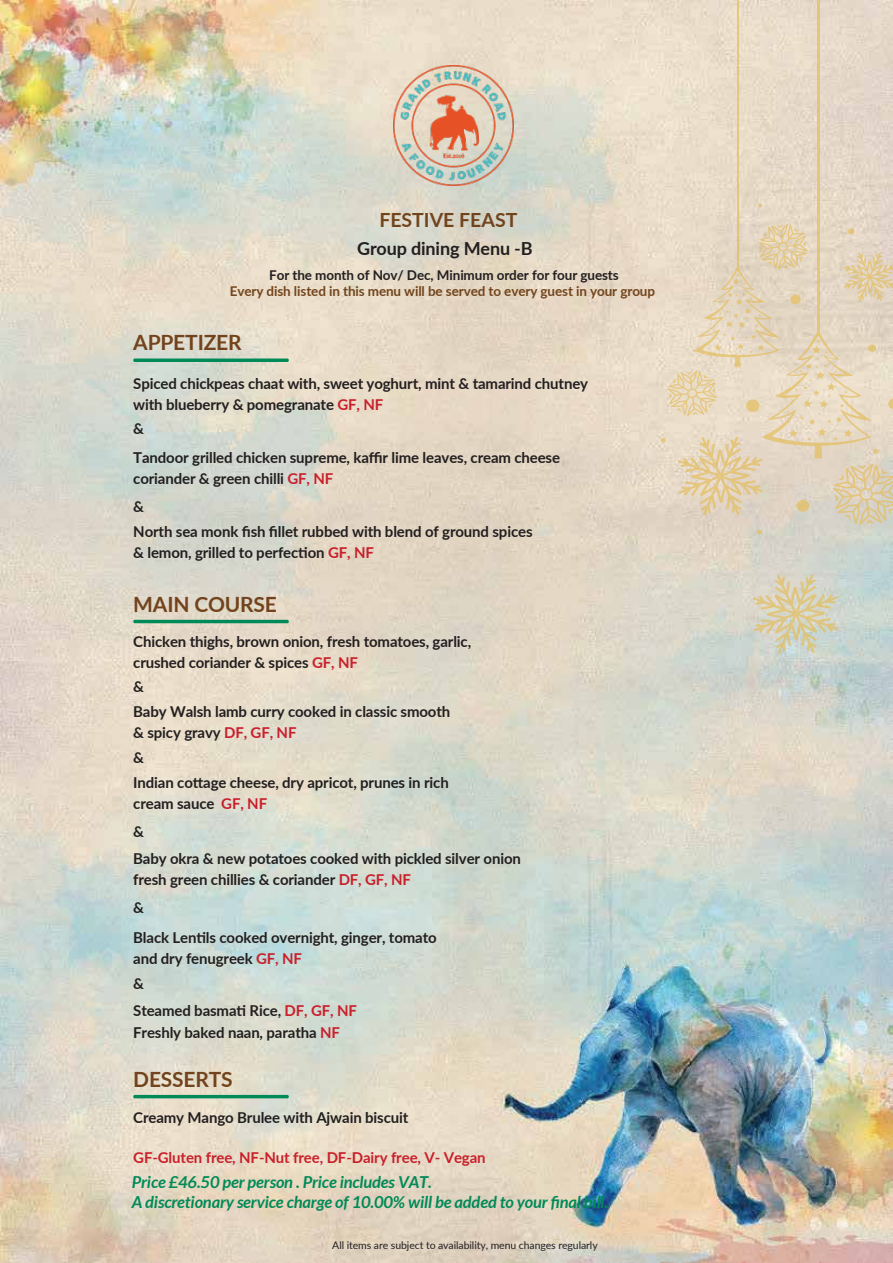
<style>
.page{position:relative;width:893px;height:1263px;background:#fff}
.page>*{position:absolute;margin:0;border:0;box-sizing:border-box;transform-origin:0 0}
.t1{font:700 21px "Lato";letter-spacing:-.01em;color:#72431c}
.t2{font:700 19.5px "Lato";color:#72441d}
.t3{font:700 18px "Lato";letter-spacing:-.01em;color:#231f20}
.t4{font:italic 700 16.5px/19.8px "Lato";letter-spacing:-.01em;color:#008a58}
.t5{font:700 15px/21px "Lato";letter-spacing:-.01em;color:#231f20}
.t6{font:700 15px "Lato";letter-spacing:-.01em;color:#c9202b}
.t7{font:700 13.5px "Lato";letter-spacing:-.01em;color:#72441c}
.t8{font:700 13.5px "Lato";letter-spacing:-.01em;color:#231f20}
.t9{font:10.5px "Lato";letter-spacing:-.01em;color:#231f20}
.s1{color:#c9202b}
</style>
<div class="page">
<img style="left:0;top:1px;width:893px;height:1262px">
<img style="left:393px;top:66px;width:120px;height:120px">
<svg style="left:133px;top:358px;width:156px;height:4px"></svg>
<hr style="left:133px;top:620px;width:156px;height:3px;background:#008a58;border-radius:2px">
<hr style="left:133px;top:1095px;width:156px;height:3px;background:#008a58;border-radius:2px">
<svg style="left:753px;top:574px;width:85px;height:79px;background:#d6d1b6"></svg>
<hr style="left:817px;top:0;width:2px;height:333px;background:#e4be5f">
<hr style="left:737px;top:0;width:1px;height:269px;background:#e4be5f">
<svg style="left:758px;top:204px;width:4px;height:3px"></svg>
<svg style="left:661px;top:224px;width:232px;height:310px;background:#e4d5bd"></svg>
<h2 class="t2" style="left:379px;top:206px;width:140px">FESTIVE FEAST</h2>
<p class="t3" style="left:357px;top:235px;width:177px">Group dining Menu -B</p>
<p class="t8" style="left:269px;top:265px;width:351px">For the month of Nov/ Dec, Minimum order for four guests</p>
<p class="t7" style="left:230px;top:281px;width:427px">Every dish listed in this menu will be served to every guest in your group</p>
<h1 class="t1" style="left:133px;top:326px;width:110px">APPETIZER</h1>
<p class="t5" style="left:133px;top:372px;width:456px">Spiced chickpeas chaat with, sweet yoghurt, mint &amp; tamarind chutney with blueberry &amp; pomegranate <span class="s1">GF, NF</span></p>
<p class="t5" style="left:133px;top:447px;width:428px">Tandoor grilled chicken supreme, kaffir lime leaves, cream cheese coriander &amp; green chilli <span class="s1">GF, NF</span></p>
<p class="t5" style="left:133px;top:521px;width:401px">North sea monk fish fillet rubbed with blend of ground spices &amp; lemon, grilled to perfection <span class="s1">GF, NF</span></p>
<p class="t5" style="left:133px;top:417px;width:12px">&amp;</p>
<p class="t5" style="left:133px;top:495px;width:12px">&amp;</p>
<h1 class="t1" style="left:133px;top:589px;width:145px">MAIN COURSE</h1>
<p class="t5" style="left:133px;top:630px;width:339px">Chicken thighs, brown onion, fresh tomatoes, garlic, crushed coriander &amp; spices <span class="s1">GF, NF</span></p>
<p class="t5" style="left:133px;top:700px;width:319px">Baby Walsh lamb curry cooked in classic smooth &amp; spicy gravy <span class="s1">DF, GF, NF</span></p>
<p class="t5" style="left:133px;top:675px;width:12px">&amp;</p>
<p class="t5" style="left:133px;top:746px;width:12px">&amp;</p>
<p class="t5" style="left:133px;top:771px;width:317px">Indian cottage cheese, dry apricot, prunes in rich cream sauce <span class="s1">GF, NF</span></p>
<p class="t5" style="left:133px;top:820px;width:12px">&amp;</p>
<p class="t5" style="left:133px;top:848px;width:389px">Baby okra &amp; new potatoes cooked with pickled silver onion fresh green chillies &amp; coriander <span class="s1">DF, GF, NF</span></p>
<p class="t5" style="left:133px;top:896px;width:12px">&amp;</p>
<p class="t5" style="left:133px;top:927px;width:305px">Black Lentils cooked overnight, ginger, tomato and dry fenugreek <span class="s1">GF, NF</span></p>
<p class="t5" style="left:133px;top:999px;width:225px;line-height:22.2px">Steamed basmati Rice, <span class="s1">DF, GF, NF<br></span>Freshly baked naan, paratha <span class="s1">NF</span></p>
<p class="t5" style="left:133px;top:972px;width:12px">&amp;</p>
<h1 class="t1" style="left:133px;top:1064px;width:101px">DESSERTS</h1>
<p class="t5" style="left:133px;top:1107px;width:277px">Creamy Mango Brulee with Ajwain biscuit</p>
<p class="t6" style="left:133px;top:1146px;width:354px">GF-Gluten free, NF-Nut free, DF-Dairy free, V- Vegan</p>
<p class="t4" style="left:132px;top:1172px;width:478px">Price £46.50 per person . Price includes VAT.<br>A discretionary service charge of 10.00% will be added to your final bill.</p>
<p class="t9" style="left:332px;top:1237px;width:267px">All items are subject to availability, menu changes regularly</p>
</div>
